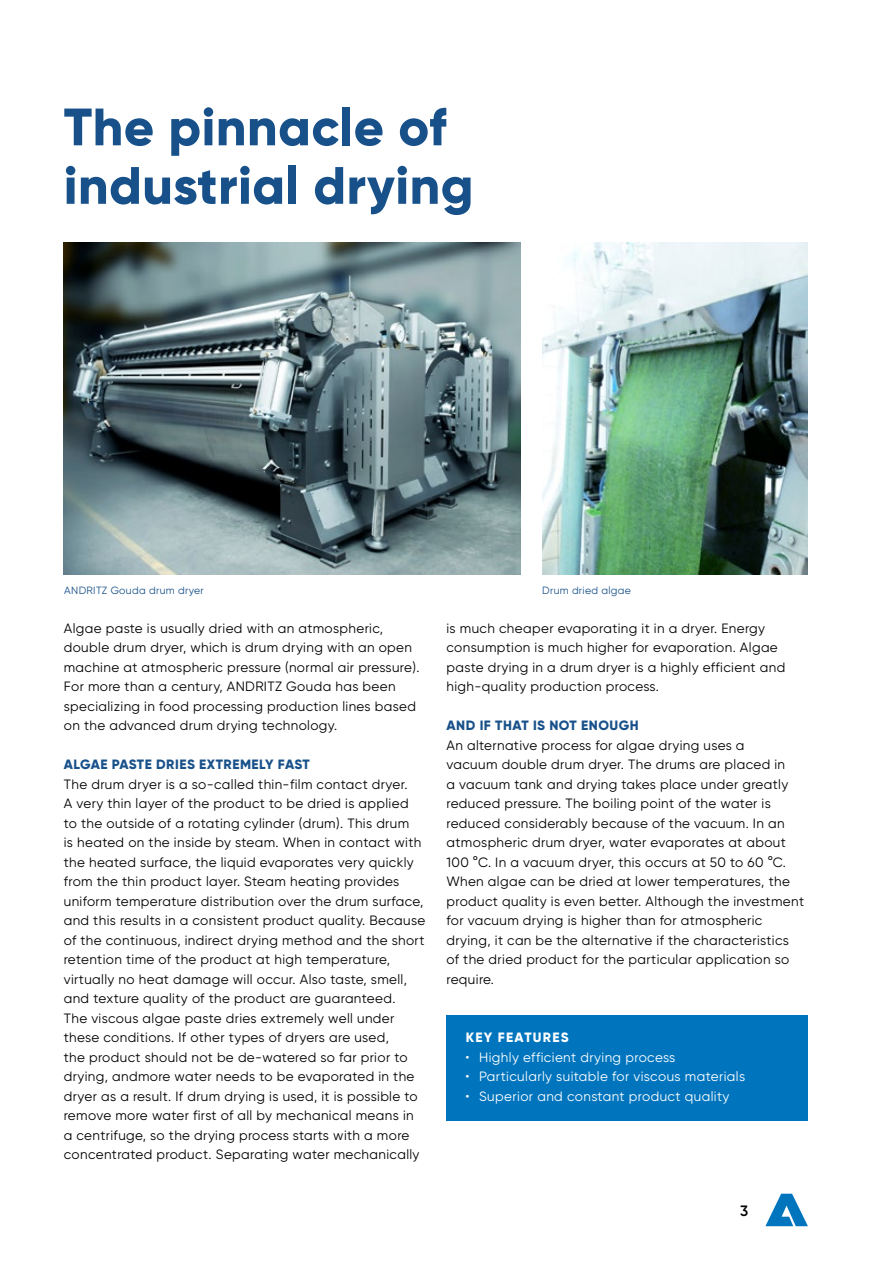
<style>
.page{position:relative;width:893px;height:1263px;background:#fff}
.page>*{position:absolute;margin:0;border:0;box-sizing:border-box;transform-origin:0 0}
.t1{font:800 52.5px/58.5px "Gilroy";letter-spacing:.01em;color:#18518a}
.t2{font:600 15px "Gilroy";color:#000}
.t3{font:13.5px/19.5px "Gilroy";letter-spacing:.03em;color:#000}
.t4{font:13.5px "Gilroy";letter-spacing:.03em;color:#fff}
.t5{font:800 13.5px "Gilroy";letter-spacing:.04em;color:#18518a}
.t6{font:800 13.5px "Gilroy";letter-spacing:.09em;color:#fff}
.t7{font:10.5px "Gilroy";letter-spacing:.03em;color:#18518a}
</style>
<div class="page">
<svg style="left:765px;top:1194px;width:43px;height:32px"></svg>
<img style="left:64px;top:243px;width:457px;height:331px">
<div style="left:446px;top:1015px;width:362px;height:105px;background:#0075be"></div>
<img style="left:542px;top:243px;width:266px;height:331px">
<h1 class="t1" style="left:64px;top:97px;width:411px">The pinnacle of industrial drying</h1>
<p class="t7" style="left:64px;top:584px;width:141px">ANDRITZ Gouda drum dryer</p>
<p class="t7" style="left:542px;top:584px;width:90px">Drum dried algae</p>
<p class="t3" style="left:64px;top:618px;width:357px">Algae paste is usually dried with an atmospheric, double drum dryer, which is drum drying with an open machine at atmospheric pressure (normal air pressure).<br>For more than a century, ANDRITZ Gouda has been specializing in food processing production lines based on the advanced drum drying technology.</p>
<p class="t5" style="left:64px;top:756px;width:247px">ALGAE PASTE DRIES EXTREMELY FAST</p>
<p class="t3" style="left:64px;top:774px;width:363px">The drum dryer is a so-called thin-film contact dryer.<br>A very thin layer of the product to be dried is applied<br>to the outside of a rotating cylinder (drum). This drum<br>is heated on the inside by steam. When in contact with the heated surface, the liquid evaporates very quickly from the thin product layer. Steam heating provides uniform temperature distribution over the drum surface, and this results in a consistent product quality. Because of the continuous, indirect drying method and the short retention time of the product at high temperature, virtually no heat damage will occur. Also taste, smell, and texture quality of the product are guaranteed.<br>The viscous algae paste dries extremely well under these conditions. If other types of dryers are used,<br>the product should not be de-watered so far prior to drying, andmore water needs to be evaporated in the dryer as a result. If drum drying is used, it is possible to remove more water first of all by mechanical means in a centrifuge, so the drying process starts with a more concentrated product. Separating water mechanically</p>
<p class="t3" style="left:446px;top:618px;width:340px">is much cheaper evaporating it in a dryer. Energy consumption is much higher for evaporation. Algae paste drying in a drum dryer is a highly efficient and high-quality production process.</p>
<p class="t5" style="left:447px;top:717px;width:194px">AND IF THAT IS NOT ENOUGH</p>
<p class="t3" style="left:446px;top:735px;width:359px">An alternative process for algae drying uses a<br>vacuum double drum dryer. The drums are placed in<br>a vacuum tank and drying takes place under greatly reduced pressure. The boiling point of the water is reduced considerably because of the vacuum. In an atmospheric drum dryer, water evaporates at about 100 °C. In a vacuum dryer, this occurs at 50 to 60 °C.<br>When algae can be dried at lower temperatures, the product quality is even better. Although the investment for vacuum drying is higher than for atmospheric drying, it can be the alternative if the characteristics of the dried product for the particular application so require.</p>
<p class="t6" style="left:466px;top:1029px;width:104px">KEY FEATURES</p>
<p class="t4" style="left:466px;top:1049px;width:211px">• Highly efficient drying process</p>
<p class="t4" style="left:466px;top:1068px;width:281px">• Particularly suitable for viscous materials</p>
<p class="t4" style="left:466px;top:1088px;width:265px">• Superior and constant product quality</p>
<p class="t2" style="left:740px;top:1201px;width:10px">3</p>
</div>
